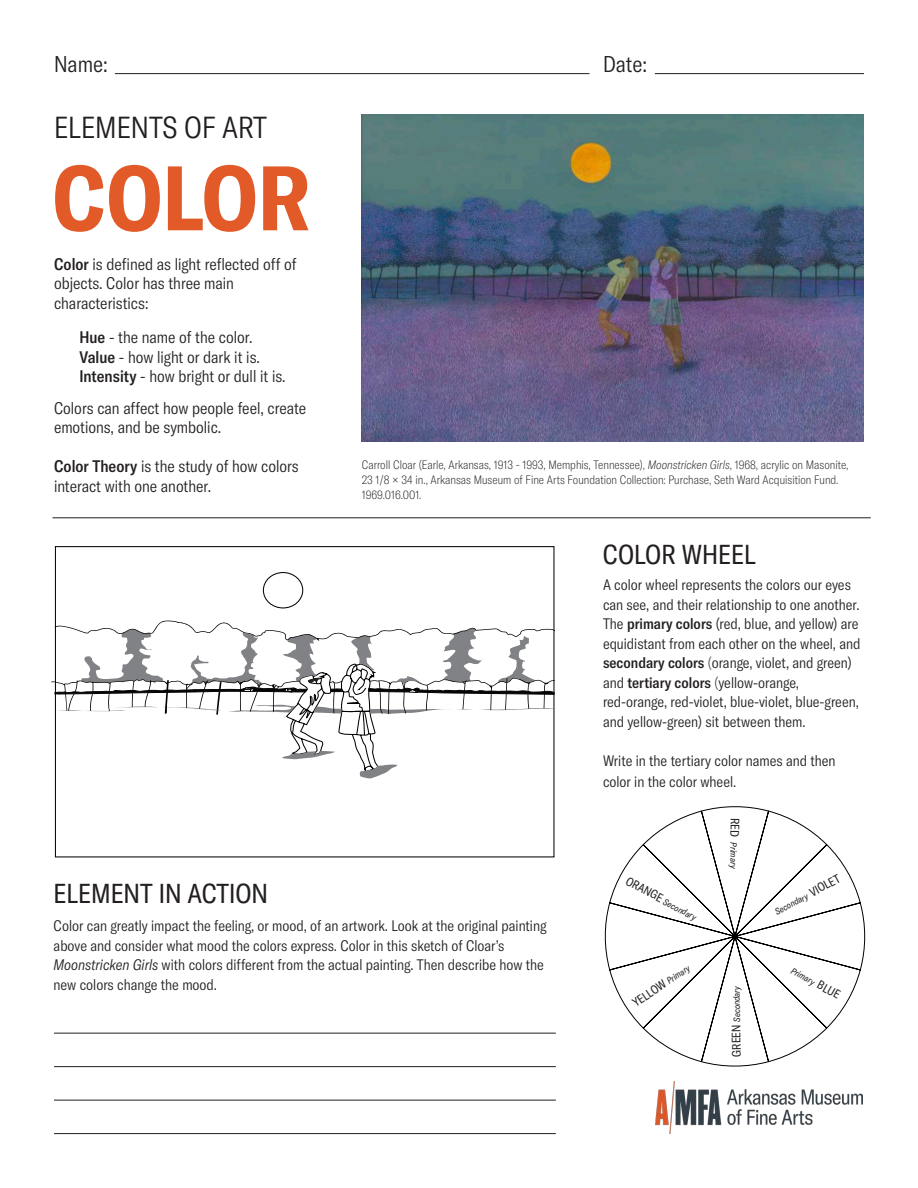
<style>
.page{position:relative;width:918px;height:1188px;background:#fff}
.page>*{position:absolute;margin:0;border:0;box-sizing:border-box;transform-origin:0 0}
.t1{font:700 condensed 90px "GT America";color:#e15a27}
.t2{font:300 condensed 30px "GT America";color:#231f20}
.t3{font:condensed 27px "GT America";color:#231f20}
.t4{font:300 condensed 22.5px "GT America";color:#231f20}
.t5{font:300 condensed 16.5px/19.5px "GT America";color:#231f20}
.t6{font:300 condensed 15px/19.5px "GT America";color:#231f20}
.t7{font:100 condensed 12px/15px "GT America";color:#231f20}
.t8{font:condensed 12px "GT America";color:#231f20}
.t9{font:italic condensed 9px "GT America";color:#231f20}
.s1{font-weight:500}
.s2{font-style:italic}
.s3{font-weight:100}
.s4{font-style:normal;font-size:12px}
</style>
<div class="page">
<hr style="left:115px;top:73px;width:474px;height:1px;background:#231f20">
<hr style="left:655px;top:73px;width:209px;height:1px;background:#231f20">
<img style="left:362px;top:114px;width:502px;height:328px">
<hr style="left:54px;top:1100px;width:502px;height:1px;background:#231f20">
<hr style="left:54px;top:1133px;width:502px;height:1px;background:#231f20">
<hr style="left:54px;top:1066px;width:502px;height:1px;background:#231f20">
<hr style="left:54px;top:1033px;width:502px;height:1px;background:#231f20">
<svg style="left:54px;top:546px;width:501px;height:312px"></svg>
<svg style="left:282px;top:751px;width:54px;height:8px"></svg>
<svg style="left:360px;top:764px;width:41px;height:15px"></svg>
<svg style="left:51px;top:620px;width:504px;height:95px"></svg>
<hr style="left:52px;top:517px;width:819px;height:1px;background:#231f20">
<svg style="left:604px;top:806px;width:262px;height:261px"></svg>
<img style="left:656px;top:1082px;width:207px;height:52px">
<p class="t4" style="left:54px;top:51px;width:55px">Name:</p>
<p class="t2" style="left:54px;top:110px;width:215px">ELEMENTS OF ART</p>
<p class="t1" style="left:52px;top:143px;width:259px">COLOR</p>
<p class="t5" style="left:54px;top:254px;width:244px"><span class="s1">Color</span> is defined as light reflected off of objects. Color has three main characteristics:</p>
<p class="t5" style="left:79px;top:328px;width:175px"><span class="s1">Hue</span> - the name of the color.</p>
<p class="t5" style="left:79px;top:347px;width:182px"><span class="s1">Value</span> - how light or dark it is.</p>
<p class="t5" style="left:79px;top:367px;width:208px"><span class="s1">Intensity</span> - how bright or dull it is.</p>
<p class="t5" style="left:54px;top:398px;width:254px">Colors can affect how people feel, create emotions, and be symbolic.</p>
<p class="t5" style="left:54px;top:457px;width:246px"><span class="s1">Color Theory</span> is the study of how colors interact with one another.</p>
<p class="t4" style="left:603px;top:51px;width:46px">Date:</p>
<p class="t7" style="left:362px;top:457px;width:488px">Carroll Cloar (Earle, Arkansas, 1913 - 1993, Memphis, Tennessee), <span class="s2">Moonstricken Girls</span>, 1968, acrylic on Masonite,<br>23 1/8 × 34 in., Arkansas Museum of Fine Arts Foundation Collection: Purchase, Seth Ward Acquisition Fund.<br>1969.016.001.</p>
<p class="t3" style="left:603px;top:539px;width:154px">COLOR WHEEL</p>
<p class="t6" style="left:603px;top:575px;width:259px">A color wheel represents the colors our eyes can see, and their relationship to one another.<br>The <span class="s1">primary colors</span> (red, blue, and yellow) are equidistant from each other on the wheel, and <span class="s1">secondary colors</span> <span class="s3">(</span>orange, violet, and green) and <span class="s1">tertiary colors</span> <span class="s3">(</span>yellow-orange, red-orange, red-violet, blue-violet, blue-green, and yellow-green) sit between them.</p>
<p class="t6" style="left:603px;top:750px;width:234px;line-height:21px">Write in the tertiary color names and then color in the color wheel.</p>
<p class="t8" style="left:742px;top:818px;width:21px;rotate:90deg">RED</p>
<p class="t9" style="left:739px;top:842px;width:27px;rotate:91deg">Primary</p>
<p class="t3" style="left:54px;top:877px;width:216px">ELEMENT IN ACTION</p>
<p class="t6" style="left:54px;top:916px;width:494px">Color can greatly impact the feeling, or mood, of an artwork. Look at the original painting above and consider what mood the colors express. Color in this sketch of Cloar’s <span class="s2">Moonstricken Girls</span> with colors different from the actual painting. Then describe how the new colors change the mood.</p>
<p class="t9" style="left:629px;top:876px;width:80px;rotate:28deg"><span class="s4">ORANGE</span> Secondary</p>
<p class="t9" style="left:773px;top:908px;width:74px;rotate:-28deg">Secondary <span class="s4">VIOLET</span></p>
<p class="t9" style="left:631px;top:1000px;width:68px;rotate:-34deg"><span class="s4">YELLOW</span> Primary</p>
<p class="t9" style="left:794px;top:966px;width:55px;rotate:29deg">Primary <span class="s4">BLUE</span></p>
<p class="t9" style="left:732px;top:1057px;width:72px;rotate:-91deg"><span class="s4">GREEN</span> Secondary</p>
</div>
